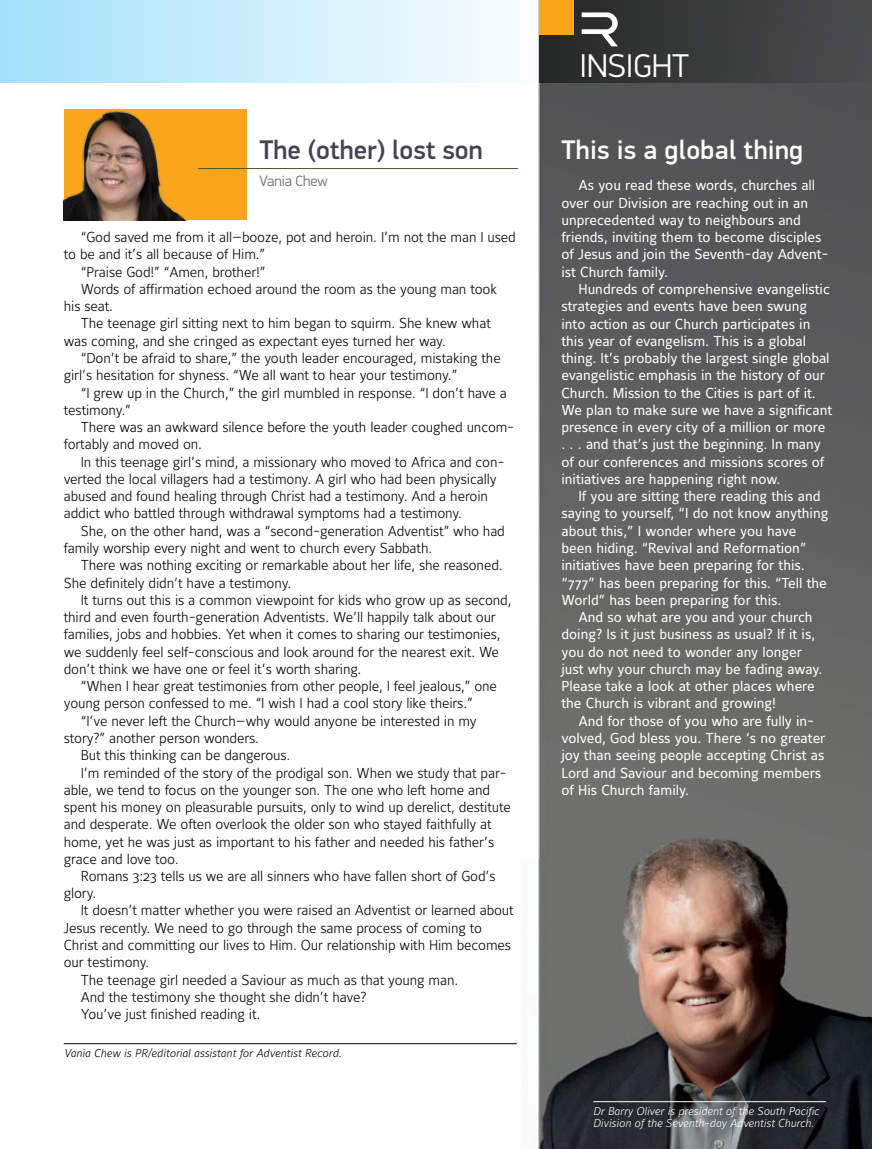
<style>
.page{position:relative;width:872px;height:1149px;background:#fff}
.page>*{position:absolute;margin:0;border:0;box-sizing:border-box;transform-origin:0 0}
.t1{font:300 33px "PF Din Display Pro";color:#fff}
.t2{font:500 27px "PF Din Display Pro";letter-spacing:.01em;color:#fff}
.t3{font:500 27px "PF Din Display Pro";color:#454351}
.t4{font:300 15px "PF Din Display Pro";color:#6d6e71}
.t5{font:300 14.25px "Maurea";letter-spacing:-.01em;color:#000}
.t6{font:14.25px/17.2px "Maurea";letter-spacing:-.005em;color:#fff}
.t7{font:italic 300 11.25px/12px "Maurea";color:#fff}
.t8{font:italic 300 11.25px "Maurea";letter-spacing:.005em;color:#000}
</style>
<div class="page">
<div style="left:64px;top:109px;width:183px;height:111px;background:#faa61a"></div>
<img style="left:64px;top:111px;width:134px;height:109px">
<div style="left:0;top:0;width:550px;height:83px;background:linear-gradient(to right,#a3e1f9,#fdfefe)"></div>
<hr style="left:198px;top:168px;width:320px;height:1px;background:#3b5d2c">
<img style="left:521px;top:0;width:351px;height:1148px">
<div style="left:539px;top:0;width:333px;height:83px;background:linear-gradient(to right,#2a2a26,#4a4b4e)"></div>
<div style="left:539px;top:0;width:34px;height:34px;background:#faa61a"></div>
<svg style="left:581px;top:12px;width:37px;height:34px"></svg>
<hr style="left:593px;top:1100px;width:233px;height:1px;background:#fff">
<hr style="left:64px;top:1042px;width:453px;height:1px;background:#000">
<h1 class="t1" style="left:579px;top:42px;width:111px">INSIGHT</h1>
<h2 class="t3" style="left:259px;top:133px;width:225px">The (other) lost son</h2>
<p class="t4" style="left:259px;top:173px;width:70px">Vania Chew</p>
<p class="t6" style="left:561px;top:177px;width:269px;text-indent:17px">As you read these words, churches all over our Division are reaching out in an unprecedented way to neighbours and friends, inviting them to become disciples of Jesus and join the Seventh-day Advent&shy;ist Church family.</p>
<p class="t6" style="left:561px;top:281px;width:272px;text-indent:17px">Hundreds of comprehensive evangelistic strategies and events have been swung into action as our Church participates in this year of evangelism. This is a global thing. It’s probably the largest single global evangelistic emphasis in the history of our Church. Mission to the Cities is part of it.<br>We plan to make sure we have a significant presence in every city of a million or more . . . and that’s just the beginning. In many of our conferences and missions scores of initiatives are happening right now.</p>
<p class="t6" style="left:561px;top:488px;width:268px;text-indent:17px">If you are sitting there reading this and saying to yourself, “I do not know anything about this,” I wonder where you have been hiding. “Revival and Reformation” initiatives have been preparing for this. “777” has been preparing for this. “Tell the World” has been preparing for this.</p>
<p class="t6" style="left:561px;top:609px;width:263px;text-indent:17px">And so what are you and your church doing? Is it just business as usual? If it is, you do not need to wonder any longer just why your church may be fading away.<br>Please take a look at other places where the Church is vibrant and growing!</p>
<p class="t6" style="left:561px;top:712px;width:266px;text-indent:17px">And for those of you who are fully in&shy;volved, God bless you. There ‘s no greater joy than seeing people accepting Christ as Lord and Saviour and becoming members of His Church family.</p>
<h2 class="t2" style="left:561px;top:133px;width:243px">This is a global thing</h2>
<p class="t5" style="left:81px;top:229px;width:436px">“God saved me from it all—booze, pot and heroin. I’m not the man I used</p>
<p class="t5" style="left:64px;top:246px;width:203px">to be and it’s all because of Him.”</p>
<p class="t5" style="left:81px;top:264px;width:186px">“Praise God!” “Amen, brother!”</p>
<p class="t5" style="left:81px;top:281px;width:418px">Words of affirmation echoed around the room as the young man took</p>
<p class="t5" style="left:64px;top:298px;width:51px">his seat.</p>
<p class="t5" style="left:81px;top:315px;width:411px">The teenage girl sitting next to him began to squirm. She knew what</p>
<p class="t5" style="left:64px;top:333px;width:383px">was coming, and she cringed as expectant eyes turned her way.</p>
<p class="t5" style="left:81px;top:350px;width:421px">“Don’t be afraid to share,” the youth leader encouraged, mistaking the</p>
<p class="t5" style="left:64px;top:367px;width:395px">girl’s hesitation for shyness. “We all want to hear your testimony.”</p>
<p class="t5" style="left:81px;top:384px;width:427px">“I grew up in the Church,” the girl mumbled in response. “I don’t have a</p>
<p class="t5" style="left:64px;top:402px;width:69px">testimony.”</p>
<p class="t5" style="left:81px;top:419px;width:435px">There was an awkward silence before the youth leader coughed uncom-</p>
<p class="t5" style="left:64px;top:436px;width:140px">fortably and moved on.</p>
<p class="t5" style="left:81px;top:453px;width:425px">In this teenage girl’s mind, a missionary who moved to Africa and con-</p>
<p class="t5" style="left:64px;top:471px;width:434px">verted the local villagers had a testimony. A girl who had been physically</p>
<p class="t5" style="left:64px;top:488px;width:426px">abused and found healing through Christ had a testimony. And a heroin</p>
<p class="t5" style="left:64px;top:505px;width:400px">addict who battled through withdrawal symptoms had a testimony.</p>
<p class="t5" style="left:81px;top:522px;width:426px">She, on the other hand, was a “second-generation Adventist” who had</p>
<p class="t5" style="left:64px;top:540px;width:370px">family worship every night and went to church every Sabbath.</p>
<p class="t5" style="left:81px;top:557px;width:423px">There was nothing exciting or remarkable about her life, she reasoned.</p>
<p class="t5" style="left:64px;top:574px;width:229px">She definitely didn’t have a testimony.</p>
<p class="t5" style="left:81px;top:591px;width:432px">It turns out this is a common viewpoint for kids who grow up as second,</p>
<p class="t5" style="left:64px;top:609px;width:433px">third and even fourth-generation Adventists. We’ll happily talk about our</p>
<p class="t5" style="left:64px;top:626px;width:438px">families, jobs and hobbies. Yet when it comes to sharing our testimonies,</p>
<p class="t5" style="left:64px;top:643px;width:437px">we suddenly feel self-conscious and look around for the nearest exit. We</p>
<p class="t5" style="left:64px;top:660px;width:299px">don’t think we have one or feel it’s worth sharing.</p>
<p class="t5" style="left:81px;top:678px;width:418px">“When I hear great testimonies from other people, I feel jealous,” one</p>
<p class="t5" style="left:64px;top:695px;width:410px">young person confessed to me. “I wish I had a cool story like theirs.”</p>
<p class="t5" style="left:81px;top:712px;width:397px">“I’ve never left the Church—why would anyone be interested in my</p>
<p class="t5" style="left:64px;top:729px;width:197px">story?” another person wonders.</p>
<p class="t5" style="left:81px;top:747px;width:211px">But this thinking can be dangerous.</p>
<p class="t5" style="left:81px;top:764px;width:427px">I’m reminded of the story of the prodigal son. When we study that par-</p>
<p class="t5" style="left:64px;top:781px;width:428px">able, we tend to focus on the younger son. The one who left home and</p>
<p class="t5" style="left:64px;top:799px;width:449px">spent his money on pleasurable pursuits, only to wind up derelict, destitute</p>
<p class="t5" style="left:64px;top:816px;width:429px">and desperate. We often overlook the older son who stayed faithfully at</p>
<p class="t5" style="left:64px;top:833px;width:432px">home, yet he was just as important to his father and needed his father’s</p>
<p class="t5" style="left:64px;top:850px;width:116px">grace and love too.</p>
<p class="t5" style="left:81px;top:867px;width:416px">Romans 3:23 tells us we are all sinners who have fallen short of God’s</p>
<p class="t5" style="left:64px;top:885px;width:34px">glory.</p>
<p class="t5" style="left:81px;top:902px;width:434px">It doesn’t matter whether you were raised an Adventist or learned about</p>
<p class="t5" style="left:64px;top:919px;width:420px">Jesus recently. We need to go through the same process of coming to</p>
<p class="t5" style="left:64px;top:936px;width:449px">Christ and committing our lives to Him. Our relationship with Him becomes</p>
<p class="t5" style="left:64px;top:954px;width:87px">our testimony.</p>
<p class="t5" style="left:81px;top:971px;width:379px">The teenage girl needed a Saviour as much as that young man.</p>
<p class="t5" style="left:81px;top:988px;width:287px">And the testimony she thought she didn’t have?</p>
<p class="t5" style="left:81px;top:1005px;width:181px">You’ve just finished reading it.</p>
<p class="t8" style="left:64px;top:1046px;width:279px">Vania Chew is PR/editorial assistant for Adventist Record.</p>
<p class="t7" style="left:593px;top:1105px;width:228px">Dr Barry Oliver is president of the South Pacific<br>Division of the Seventh-day Adventist Church.</p>
</div>
